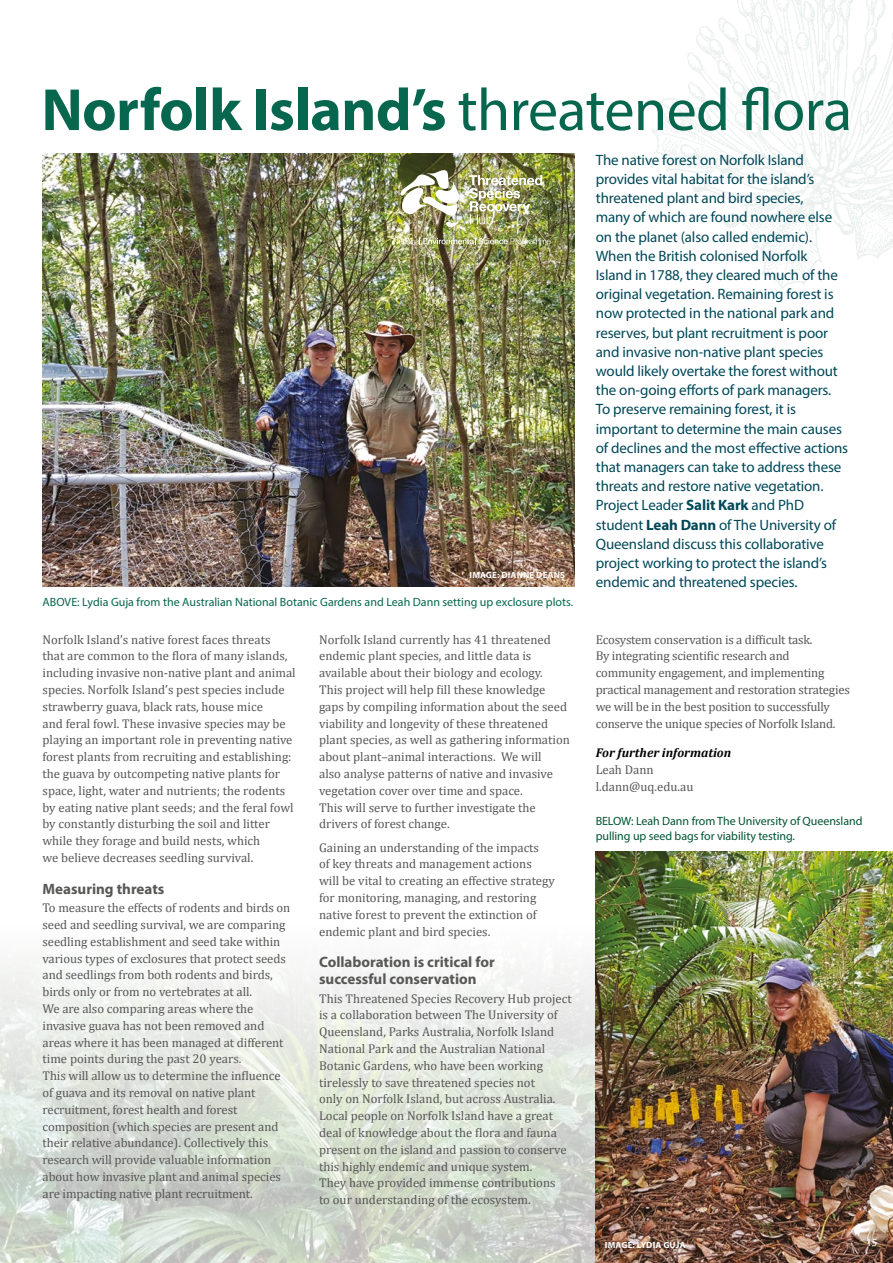
<style>
.page{position:relative;width:893px;height:1263px;background:#fff}
.page>*{position:absolute;margin:0;border:0;box-sizing:border-box;transform-origin:0 0}
.t1{font:700 60px "Myriad Pro";letter-spacing:-.01em;color:#07664e}
.t2{font:15px/19.2px "Myriad Pro";letter-spacing:-.01em;color:#004859}
.t3{font:700 15px/16.8px "Myriad Pro";color:#575756}
.t4{font:12.75px/16.8px "Cambria";color:#575756}
.t5{font:italic 700 12.75px "Cambria";color:#000}
.t6{font:12px "Myriad Pro";color:#07664e}
.t7{font:12px/15px "Myriad Pro";letter-spacing:-.005em;color:#005534}
.t8{font:10.5px "Myriad Pro";color:#fff}
.t9{font:700 9px "Myriad Pro";letter-spacing:.02em;color:#fff}
.s1{font-weight:400}
.s2{font-weight:700}
</style>
<div class="page">
<img style="left:651px;top:0;width:242px;height:289px">
<img style="left:0;top:851px;width:596px;height:412px">
<img style="left:43px;top:153px;width:531px;height:434px">
<img style="left:596px;top:851px;width:297px;height:412px">
<img style="left:469px;top:175px;width:73px;height:50px">
<img style="left:400px;top:170px;width:60px;height:57px">
<svg style="left:393px;top:238px;width:158px;height:8px"></svg>
<h1 class="t1" style="left:41px;top:71px;width:812px">Norfolk Island’s <span class="s1">threatened flora</span></h1>
<p class="t9" style="left:470px;top:569px;width:97px">IMAGE: DIANNE DEANS</p>
<p class="t6" style="left:43px;top:594px;width:532px">ABOVE: Lydia Guja from the Australian National Botanic Gardens and Leah Dann setting up exclosure plots.</p>
<p class="t4" style="left:43px;top:631px;width:255px">Norfolk Island’s native forest faces threats<br>that are common to the flora of many islands, including invasive non-native plant and animal species. Norfolk Island’s pest species include strawberry guava, black rats, house mice<br>and feral fowl. These invasive species may be playing an important role in preventing native forest plants from recruiting and establishing: the guava by outcompeting native plants for space, light, water and nutrients; the rodents by eating native plant seeds; and the feral fowl by constantly disturbing the soil and litter while they forage and build nests, which<br>we believe decreases seedling survival.</p>
<p class="t3" style="left:43px;top:880px;width:123px">Measuring threats</p>
<p class="t4" style="left:43px;top:899px;width:249px">To measure the effects of rodents and birds on seed and seedling survival, we are comparing seedling establishment and seed take within various types of exclosures that protect seeds and seedlings from both rodents and birds, birds only or from no vertebrates at all.<br>We are also comparing areas where the invasive guava has not been removed and areas where it has been managed at different time points during the past 20 years.<br>This will allow us to determine the influence of guava and its removal on native plant recruitment, forest health and forest composition (which species are present and their relative abundance). Collectively this research will provide valuable information about how invasive plant and animal species are impacting native plant recruitment.</p>
<p class="t4" style="left:319px;top:631px;width:252px">Norfolk Island currently has 41 threatened endemic plant species, and little data is available about their biology and ecology.<br>This project will help fill these knowledge gaps by compiling information about the seed viability and longevity of these threatened plant species, as well as gathering information about plant–animal interactions. We will<br>also analyse patterns of native and invasive vegetation cover over time and space.<br>This will serve to further investigate the drivers of forest change.</p>
<p class="t4" style="left:319px;top:839px;width:237px">Gaining an understanding of the impacts<br>of key threats and management actions will be vital to creating an effective strategy for monitoring, managing, and restoring native forest to prevent the extinction of endemic plant and bird species.</p>
<p class="t3" style="left:319px;top:953px;width:177px">Collaboration is critical for successful conservation</p>
<p class="t4" style="left:319px;top:990px;width:254px">This Threatened Species Recovery Hub project is a collaboration between The University of Queensland, Parks Australia, Norfolk Island National Park and the Australian National Botanic Gardens, who have been working tirelessly to save threatened species not<br>only on Norfolk Island, but across Australia.<br>Local people on Norfolk Island have a great deal of knowledge about the flora and fauna present on the island and passion to conserve this highly endemic and unique system.<br>They have provided immense contributions<br>to our understanding of the ecosystem.</p>
<p class="t2" style="left:596px;top:150px;width:254px">The native forest on Norfolk Island provides vital habitat for the island’s threatened plant and bird species,<br>many of which are found nowhere else on the planet (also called endemic).<br>When the British colonised Norfolk<br>Island in 1788, they cleared much of the original vegetation. Remaining forest is now protected in the national park and reserves, but plant recruitment is poor and invasive non-native plant species would likely overtake the forest without the on-going efforts of park managers.<br>To preserve remaining forest, it is important to determine the main causes of declines and the most effective actions that managers can take to address these threats and restore native vegetation.<br>Project Leader <span class="s2">Salit Kark</span> and PhD student <span class="s2">Leah Dann</span> of The University of Queensland discuss this collaborative project working to protect the island’s endemic and threatened species.</p>
<p class="t4" style="left:596px;top:631px;width:256px">Ecosystem conservation is a difficult task.<br>By integrating scientific research and community engagement, and implementing practical management and restoration strategies we will be in the best position to successfully conserve the unique species of Norfolk Island.</p>
<p class="t5" style="left:596px;top:744px;width:137px">For further information</p>
<p class="t4" style="left:596px;top:761px;width:99px">Leah Dann l.dann@uq.edu.au</p>
<p class="t7" style="left:596px;top:813px;width:268px">BELOW: Leah Dann from The University of Queensland pulling up seed bags for viability testing.</p>
<p class="t9" style="left:605px;top:1239px;width:82px">IMAGE: LYDIA GUJA</p>
<p class="t8" style="left:866px;top:1236px;width:12px">15</p>
</div>
